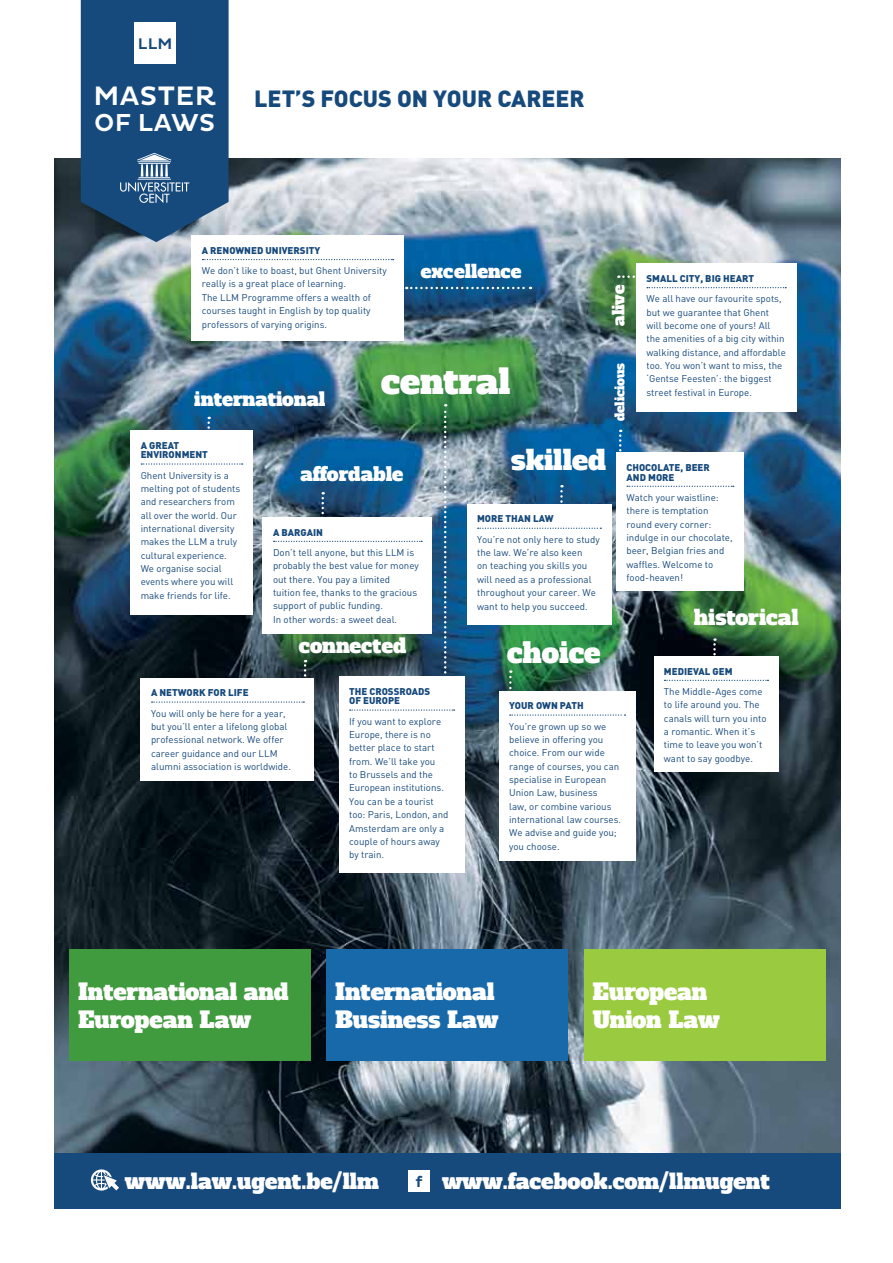
<style>
.page{position:relative;width:893px;height:1263px;background:#fff}
.page>*{position:absolute;margin:0;border:0;box-sizing:border-box;transform-origin:0 0}
.t1{font:34.05px "Alfa Slab One";color:#fff}
.t2{font:27.9px "Alfa Slab One";color:#fff}
.t3{font:27.15px "Alfa Slab One";color:#fff}
.t4{font:500 27.15px "Pluto";letter-spacing:.015em;color:#fff}
.t5{font:500 25.05px "Pluto";letter-spacing:.015em;color:#fff}
.t6{font:900 23.1px "DIN";color:#174a7c}
.t7{font:22.5px/28.5px "Alfa Slab One";color:#fff}
.t8{font:21px "Alfa Slab One";color:#fff}
.t9{font:20.85px "Alfa Slab One";color:#fff}
.t10{font:20.1px "Alfa Slab One";color:#fff}
.t11{font:18.9px "Alfa Slab One";color:#fff}
.t12{font:18.75px "Alfa Slab One";color:#fff}
.t13{font:18.15px "Alfa Slab One";color:#fff}
.t14{font:16.05px "Alfa Slab One";color:#fff}
.t15{font:500 15.6px "Pluto";color:#174a7c}
.t16{font:12.6px "Alfa Slab One";color:#fff}
.t17{font:9.75px/13.4px "DIN";color:#174a7c}
.t18{font:900 9.75px/9.8px "DIN";color:#174a7c}
</style>
<div class="page">
<img style="left:54px;top:158px;width:787px;height:995px">
<div style="left:191px;top:235px;width:213px;height:106px;background:#fff"></div>
<svg style="left:202px;top:259px;width:192px;height:1px"></svg>
<div style="left:130px;top:430px;width:123px;height:185px;background:#fff"></div>
<svg style="left:141px;top:463px;width:102px;height:2px"></svg>
<svg style="left:406px;top:287px;width:125px;height:2px"></svg>
<svg style="left:618px;top:275px;width:18px;height:3px"></svg>
<svg style="left:619px;top:430px;width:2px;height:22px"></svg>
<svg style="left:509px;top:670px;width:3px;height:21px"></svg>
<svg style="left:207px;top:417px;width:3px;height:13px"></svg>
<div style="left:499px;top:691px;width:136px;height:169px;background:#fff"></div>
<svg style="left:510px;top:714px;width:115px;height:2px"></svg>
<div style="left:467px;top:504px;width:144px;height:121px;background:#fff"></div>
<svg style="left:478px;top:485px;width:123px;height:44px"></svg>
<div style="left:616px;top:452px;width:128px;height:139px;background:#fff"></div>
<svg style="left:627px;top:486px;width:107px;height:1px"></svg>
<div style="left:141px;top:678px;width:173px;height:102px;background:#fff"></div>
<svg style="left:152px;top:701px;width:152px;height:2px"></svg>
<svg style="left:444px;top:404px;width:2px;height:272px"></svg>
<svg style="left:304px;top:660px;width:2px;height:18px"></svg>
<div style="left:263px;top:517px;width:169px;height:117px;background:#fff"></div>
<svg style="left:274px;top:492px;width:148px;height:50px"></svg>
<div style="left:636px;top:263px;width:160px;height:149px;background:#fff"></div>
<svg style="left:647px;top:287px;width:139px;height:1px"></svg>
<div style="left:654px;top:656px;width:124px;height:116px;background:#fff"></div>
<svg style="left:664px;top:638px;width:104px;height:43px"></svg>
<div style="left:339px;top:676px;width:126px;height:197px;background:#fff"></div>
<svg style="left:350px;top:709px;width:105px;height:2px"></svg>
<svg style="left:81px;top:0;width:148px;height:242px;background:#255380"></svg>
<div style="left:134px;top:23px;width:41px;height:41px;background:#fff"></div>
<div style="left:584px;top:949px;width:241px;height:112px;background:#9aca3f"></div>
<div style="left:327px;top:949px;width:241px;height:112px;background:#1869aa"></div>
<div style="left:70px;top:949px;width:241px;height:112px;background:#409a3e"></div>
<div style="left:54px;top:1153px;width:787px;height:56px;background:#174a7c"></div>
<div style="left:408px;top:1170px;width:21px;height:22px;background:#fff"></div>
<svg style="left:91px;top:1169px;width:28px;height:21px"></svg>
<h3 class="t15" style="left:138px;top:35px;width:12px">LLM</h3>
<h3 class="t4" style="left:93px;top:81px;width:124px">MASTER</h3>
<h3 class="t5" style="left:94px;top:108px;width:123px">OF LAWS</h3>
<h3 class="t6" style="left:254px;top:83px;width:332px">LET’S FOCUS ON YOUR CAREER</h3>
<p class="t18" style="left:202px;top:245px;width:120px">A RENOWNED UNIVERSITY</p>
<p class="t17" style="left:202px;top:264px;width:186px">We don’t like to boast, but Ghent University really is a great place of learning.<br>The LLM Programme offers a wealth of courses taught in English by top quality professors of varying origins.</p>
<h3 class="t13" style="left:421px;top:259px;width:102px">excellence</h3>
<h3 class="t12" style="left:194px;top:386px;width:133px">international</h3>
<h1 class="t1" style="left:381px;top:358px;width:131px">central</h1>
<h3 class="t14" style="left:608px;top:326px;width:43px;rotate:-90deg">alive</h3>
<p class="t16" style="left:611px;top:421px;width:60px;rotate:-90deg">delicious</p>
<p class="t18" style="left:646px;top:273px;width:109px">SMALL CITY, BIG HEART</p>
<p class="t17" style="left:646px;top:292px;width:141px">We all have our favourite spots, but we guarantee that Ghent will become one of yours! All the amenities of a big city within walking distance, and affordable too. You won’t want to miss, the ‘Gentse Feesten’: the biggest street festival in Europe.</p>
<p class="t18" style="left:141px;top:440px;width:69px">A GREAT<br>ENVIRONMENT</p>
<p class="t17" style="left:141px;top:468px;width:101px">Ghent University is a melting pot of students and researchers from all over the world. Our international diversity makes the LLM a truly cultural experience.<br>We organise social events where you will make friends for life.</p>
<h3 class="t11" style="left:300px;top:461px;width:105px">affordable</h3>
<p class="t18" style="left:273px;top:527px;width:51px">A BARGAIN</p>
<p class="t17" style="left:273px;top:545px;width:147px">Don’t tell anyone, but this LLM is probably the best value for money out there. You pay a limited tuition fee, thanks to the gracious support of public funding.<br>In other words: a sweet deal.</p>
<h3 class="t10" style="left:299px;top:632px;width:109px">connected</h3>
<p class="t18" style="left:151px;top:687px;width:99px">A NETWORK FOR LIFE</p>
<p class="t17" style="left:151px;top:706px;width:142px">You will only be here for a year, but you’ll enter a lifelong global professional network. We offer career guidance and our LLM alumni association is worldwide.</p>
<p class="t18" style="left:349px;top:686px;width:83px">THE CROSSROADS<br>OF EUROPE</p>
<p class="t17" style="left:349px;top:714px;width:101px">If you want to explore<br>Europe, there is no better place to start from. We’ll take you<br>to Brussels and the<br>European institutions.<br>You can be a tourist too: Paris, London, and<br>Amsterdam are only a couple of hours away by train.</p>
<h3 class="t3" style="left:511px;top:442px;width:96px">skilled</h3>
<p class="t18" style="left:477px;top:513px;width:78px">MORE THAN LAW</p>
<p class="t17" style="left:477px;top:532px;width:124px">You’re not only here to study the law. We’re also keen<br>on teaching you skills you will need as a professional throughout your career. We want to help you succeed.</p>
<h2 class="t2" style="left:507px;top:634px;width:95px">choice</h2>
<p class="t18" style="left:626px;top:462px;width:85px">CHOCOLATE, BEER<br>AND MORE</p>
<p class="t17" style="left:626px;top:490px;width:108px">Watch your waistline: there is temptation round every corner: indulge in our chocolate, beer, Belgian fries and waffles. Welcome to food-heaven!</p>
<h3 class="t9" style="left:694px;top:604px;width:106px">historical</h3>
<p class="t18" style="left:509px;top:700px;width:76px">YOUR OWN PATH</p>
<p class="t17" style="left:509px;top:719px;width:114px">You’re grown up so we believe in offering you choice. From our wide range of courses, you can specialise in European<br>Union Law, business<br>law, or combine various international law courses.<br>We advise and guide you; you choose.</p>
<p class="t18" style="left:664px;top:666px;width:70px">MEDIEVAL GEM</p>
<p class="t17" style="left:664px;top:684px;width:104px">The Middle-Ages come to life around you. The canals will turn you into a romantic. When it’s time to leave you won’t want to say goodbye.</p>
<h3 class="t7" style="left:78px;top:977px;width:212px">International and<br>European Law</h3>
<h3 class="t7" style="left:335px;top:977px;width:165px">International<br>Business Law</h3>
<h3 class="t7" style="left:593px;top:977px;width:129px">European<br>Union Law</h3>
<h3 class="t8" style="left:125px;top:1167px;width:256px">www.law.ugent.be/llm</h3>
<h3 class="t8" style="left:442px;top:1167px;width:329px">www.facebook.com/llmugent</h3>
<h3 class="t15" style="left:415px;top:1173px;width:9px">F</h3>
</div>
